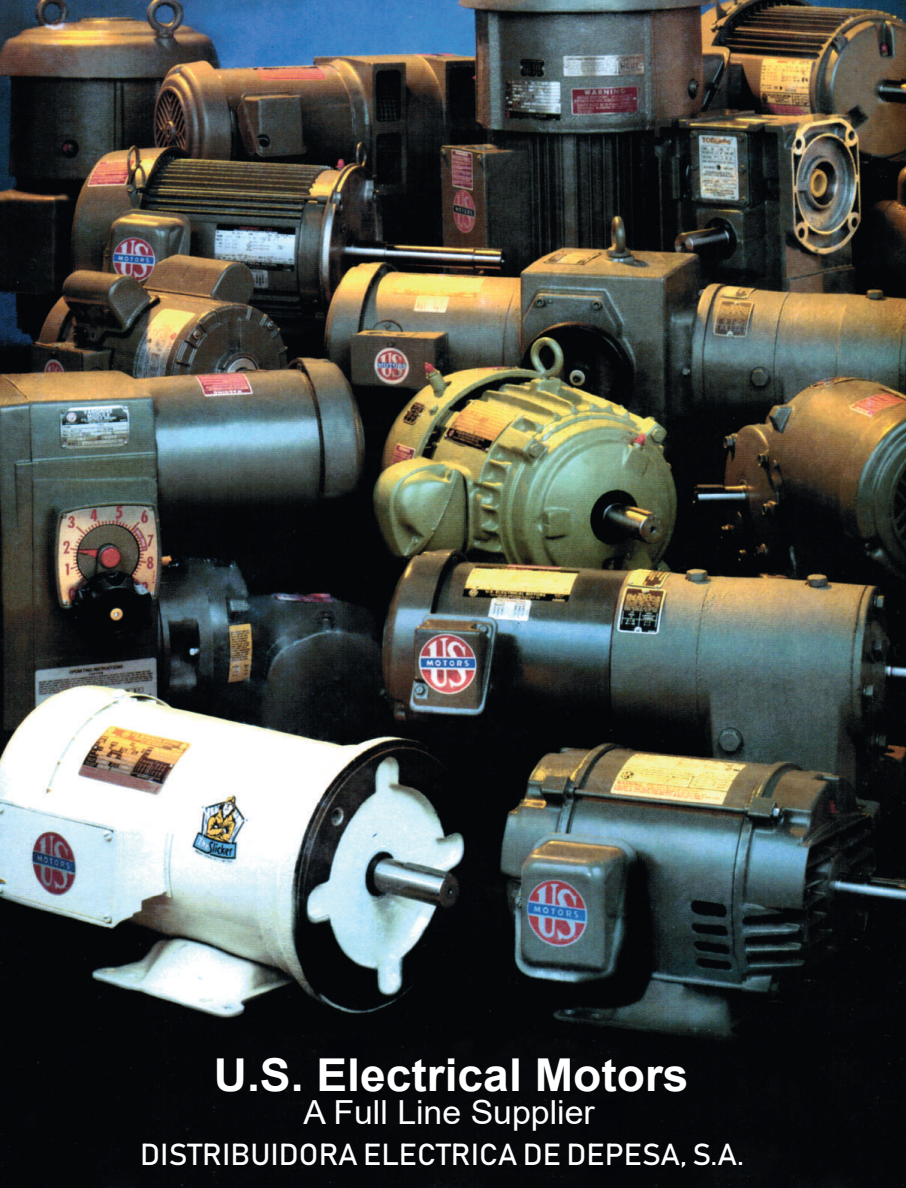
<style>
.page{position:relative;width:906px;height:1188px;background:#fff}
.page>*{position:absolute;margin:0;border:0;box-sizing:border-box;transform-origin:0 0}
.t1{font:700 45.3px "Arial";color:#fff}
.t2{font:33.15px "Arial";color:#fff}
.t3{font:30px "Bahnschrift";color:#fff}
</style>
<div class="page">
<img style="left:0;top:0;width:906px;height:1188px">
<svg style="left:0;top:34px;width:1px;height:50px"></svg>
<h1 class="t1" style="left:214px;top:1044px;width:476px">U.S. Electrical Motors</h1>
<p class="t2" style="left:303px;top:1089px;width:293px">A Full Line Supplier</p>
<p class="t3" style="left:140px;top:1136px;width:605px">DISTRIBUIDORA ELECTRICA DE DEPESA, S.A.</p>
</div>
